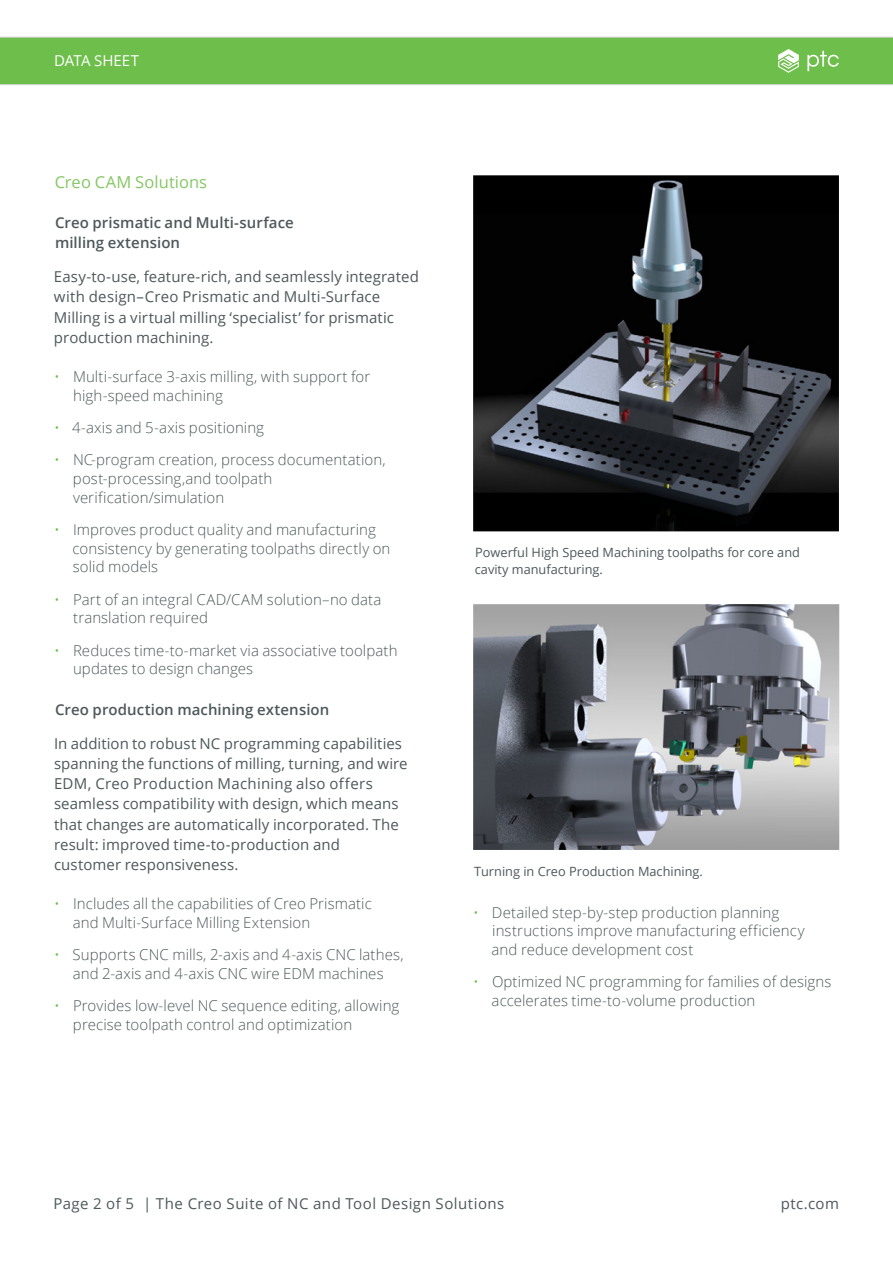
<style>
.page{position:relative;width:893px;height:1263px;background:#fff}
.page>*{position:absolute;margin:0;border:0;box-sizing:border-box;transform-origin:0 0}
.t1{font:16.5px "Open Sans";color:#85c664}
.t2{font:300 15px/18.8px "Open Sans";letter-spacing:.005em;color:#4e585a}
.t3{font:15px/20.2px "Open Sans";letter-spacing:.005em;color:#4e585a}
.t4{font:600 15px/20.2px "Open Sans";letter-spacing:.005em;color:#4e585a}
.t5{font:15px "Open Sans";letter-spacing:.03em;color:#4e585a}
.t6{font:15px "Open Sans";color:#fff}
.t7{font:12.75px/16.5px "Open Sans";color:#4e585a}
.s1{color:#6ebe4b}
</style>
<div class="page">
<div style="left:0;top:37px;width:893px;height:48px;background:#6ebe4b"></div>
<img style="left:473px;top:175px;width:366px;height:356px">
<img style="left:474px;top:604px;width:365px;height:246px">
<p class="t6" style="left:54px;top:50px;width:87px">DATA SHEET</p>
<p class="t1" style="left:55px;top:170px;width:154px">Creo CAM Solutions</p>
<p class="t4" style="left:55px;top:212px;width:240px">Creo prismatic and Multi-surface milling extension</p>
<p class="t3" style="left:54px;top:266px;width:366px">Easy-to-use, feature-rich, and seamlessly integrated with design–Creo Prismatic and Multi-Surface Milling is a virtual milling ‘specialist’ for prismatic production machining.</p>
<p class="t2" style="left:73px;top:367px;width:299px;text-indent:-19px"><span class="s1">•</span> Multi-surface 3-axis milling, with support for high-speed machining</p>
<p class="t2" style="left:54px;top:418px;width:211px"><span class="s1">•</span> 4-axis and 5-axis positioning</p>
<p class="t2" style="left:73px;top:450px;width:314px;text-indent:-19px"><span class="s1">•</span> NC-program creation, process documentation, post-processing,and toolpath verification/simulation</p>
<p class="t2" style="left:73px;top:520px;width:319px;text-indent:-18px"><span class="s1">•</span> Improves product quality and manufacturing consistency by generating toolpaths directly on solid models</p>
<p class="t2" style="left:73px;top:589px;width:310px;text-indent:-19px"><span class="s1">•</span> Part of an integral CAD/CAM solution–no data translation required</p>
<p class="t2" style="left:73px;top:640px;width:326px;text-indent:-19px"><span class="s1">•</span> Reduces time-to-market via associative toolpath updates to design changes</p>
<p class="t4" style="left:55px;top:699px;width:276px">Creo production machining extension</p>
<p class="t3" style="left:54px;top:733px;width:355px">In addition to robust NC programming capabilities spanning the functions of milling, turning, and wire EDM, Creo Production Machining also offers seamless compatibility with design, which means that changes are automatically incorporated. The result: improved time-to-production and customer responsiveness.</p>
<p class="t2" style="left:73px;top:894px;width:301px;text-indent:-18px"><span class="s1">•</span> Includes all the capabilities of Creo Prismatic and Multi-Surface Milling Extension</p>
<p class="t2" style="left:54px;top:945px;width:351px;text-align:center"><span class="s1">•</span> Supports CNC mills, 2-axis and 4-axis CNC lathes, and 2-axis and 4-axis CNC wire EDM machines</p>
<p class="t2" style="left:73px;top:996px;width:328px;text-indent:-19px"><span class="s1">•</span> Provides low-level NC sequence editing, allowing precise toolpath control and optimization</p>
<p class="t7" style="left:475px;top:544px;width:327px">Powerful High Speed Machining toolpaths for core and cavity manufacturing.</p>
<p class="t7" style="left:474px;top:862px;width:230px">Turning in Creo Production Machining.</p>
<p class="t2" style="left:492px;top:902px;width:314px;text-indent:-18px"><span class="s1">•</span> Detailed step-by-step production planning instructions improve manufacturing efficiency and reduce development cost</p>
<p class="t2" style="left:492px;top:972px;width:341px;text-indent:-18px"><span class="s1">•</span> Optimized NC programming for families of designs accelerates time-to-volume production</p>
<p class="t5" style="left:53px;top:1193px;width:452px">Page 2 of 5 | The Creo Suite of NC and Tool Design Solutions</p>
<p class="t3" style="left:781px;top:1193px;width:60px">ptc.com</p>
</div>
